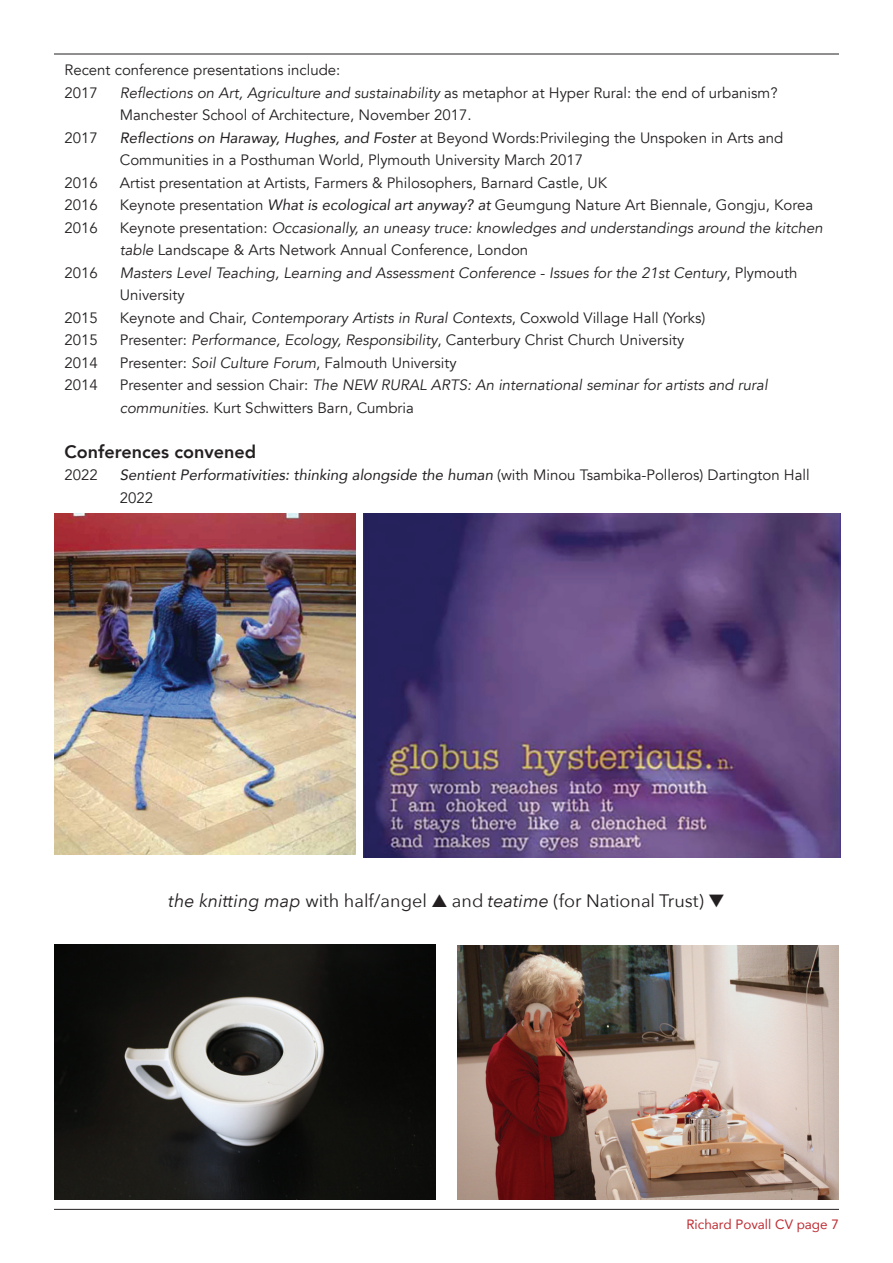
<style>
.page{position:relative;width:893px;height:1263px;background:#fff}
.page>*{position:absolute;margin:0;border:0;box-sizing:border-box;transform-origin:0 0}
.t1{font:18px "Avenir Next";color:#231f20}
.Sub-head{font:800 18px "Avenir";color:#231f20}
.date_bullet{font:15px/22.5px "Avenir";color:#231f20}
.date_bullet-2{font:italic 15px/22.5px "Avenir";color:#231f20}
.date_bullet-3{font:italic 15px/22.5px "Avenir";color:#231f20}
.main_text{font:15px "Avenir";color:#231f20}
.t2{font:13.5px "Avenir";color:#be2e35}
.s1{font-style:italic}
.s2{font-style:normal}
</style>
<div class="page">
<hr style="left:54px;top:54px;width:785px;height:1px;background:#231f20">
<hr style="left:54px;top:1209px;width:785px;height:1px;background:#231f20">
<img style="left:54px;top:514px;width:301px;height:341px">
<img style="left:54px;top:944px;width:382px;height:255px">
<img style="left:457px;top:945px;width:382px;height:254px">
<img style="left:363px;top:514px;width:477px;height:343px">
<p class="main_text" style="left:64px;top:61px;width:277px">Recent conference presentations include:</p>
<p class="date_bullet" style="left:64px;top:82px;width:35px">2017</p>
<p class="date_bullet" style="left:120px;top:82px;width:659px"><span class="s1">Reflections on Art, Agriculture and sustainability</span> as metaphor at Hyper Rural: the end of urbanism?<br>Manchester School of Architecture, November 2017.</p>
<p class="date_bullet" style="left:64px;top:127px;width:35px">2017</p>
<p class="date_bullet" style="left:120px;top:127px;width:665px"><span class="s1">Reflections on Haraway, Hughes, and Foster</span> at Beyond Words:Privileging the Unspoken in Arts and<br>Communities in a Posthuman World, Plymouth University March 2017</p>
<p class="date_bullet" style="left:64px;top:172px;width:35px">2016</p>
<p class="date_bullet" style="left:120px;top:172px;width:489px">Artist presentation at Artists, Farmers &amp; Philosophers, Barnard Castle, UK</p>
<p class="date_bullet" style="left:64px;top:194px;width:35px">2016</p>
<p class="date_bullet" style="left:120px;top:194px;width:695px">Keynote presentation <span class="s1">What is ecological art anyway? at</span> Geumgung Nature Art Biennale, Gongju, Korea</p>
<p class="date_bullet" style="left:64px;top:217px;width:35px">2016</p>
<p class="date_bullet-2" style="left:120px;top:217px;width:704px"><span class="s2">Keynote presentation:</span> Occasionally, an uneasy truce: knowledges and understandings around the kitchen table <span class="s2">Landscape &amp; Arts Network Annual Conference, London</span></p>
<p class="date_bullet" style="left:64px;top:262px;width:35px">2016</p>
<p class="date_bullet-2" style="left:120px;top:262px;width:679px">Masters Level Teaching, Learning and Assessment Conference - Issues for the 21st Century<span class="s2">, Plymouth<br>University</span></p>
<p class="date_bullet" style="left:64px;top:307px;width:35px">2015</p>
<p class="date_bullet" style="left:120px;top:307px;width:587px">Keynote and Chair, <span class="s1">Contemporary Artists in Rural Contexts</span>, Coxwold Village Hall (Yorks)</p>
<p class="date_bullet" style="left:64px;top:329px;width:35px">2015</p>
<p class="date_bullet" style="left:120px;top:329px;width:566px">Presenter: <span class="s1">Performance, Ecology, Responsibility</span>, Canterbury Christ Church University</p>
<p class="date_bullet" style="left:64px;top:352px;width:35px">2014</p>
<p class="date_bullet" style="left:120px;top:352px;width:338px">Presenter: <span class="s1">Soil Culture Forum</span>, Falmouth University</p>
<p class="date_bullet" style="left:64px;top:374px;width:35px">2014</p>
<p class="date_bullet-2" style="left:120px;top:374px;width:649px"><span class="s2">Presenter and session Chair:</span> The NEW RURAL ARTS: An international seminar for artists and rural communities<span class="s2">. Kurt Schwitters Barn, Cumbria</span></p>
<p class="Sub-head" style="left:64px;top:438px;width:193px">Conferences convened</p>
<p class="date_bullet" style="left:64px;top:464px;width:35px">2022</p>
<p class="date_bullet-3" style="left:120px;top:464px;width:691px">Sentient Performativities: thinking alongside the human <span class="s2">(with Minou Tsambika-Polleros) Dartington Hall<br>2022</span></p>
<p class="t1" style="left:169px;top:886px;width:557px"><span class="s1">the knitting map</span> with half/angel ▲ and <span class="s1">teatime</span> (for National Trust) ▼</p>
<p class="t2" style="left:686px;top:1214px;width:154px">Richard Povall CV page 7</p>
</div>
